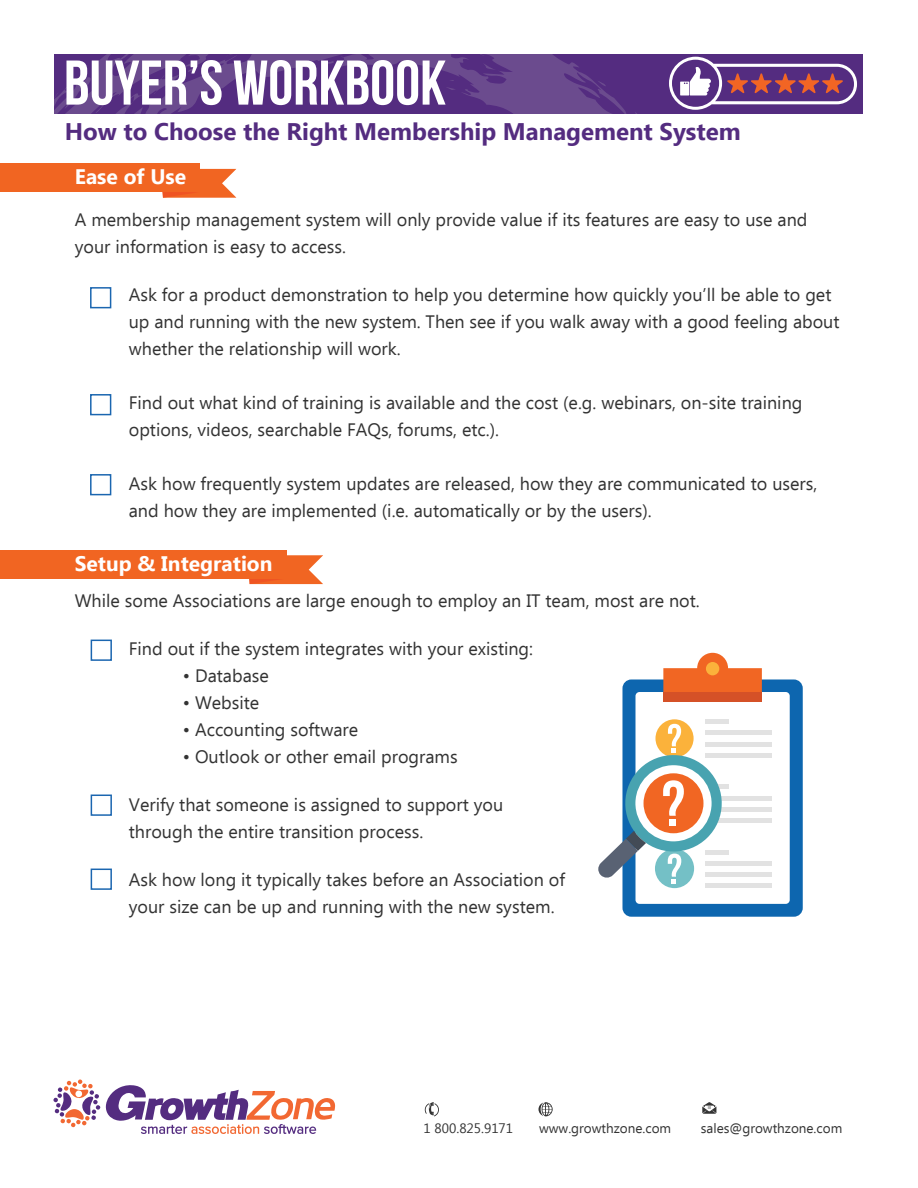
<style>
.page{position:relative;width:918px;height:1188px;background:#fff}
.page>*{position:absolute;margin:0;border:0;box-sizing:border-box;transform-origin:0 0}
.t1{font:63px "Bebas Neue";color:#fff}
.t2{font:700 24px "Ebrima";color:#542c80}
.t3{font:700 21px "Ebrima";color:#fff}
.t4{font:18px/27px "Ebrima";color:#333}
.t5{font:13.5px "Ebrima";color:#333}
</style>
<div class="page">
<div style="left:55px;top:54px;width:808px;height:60px;background:#542c80"></div>
<svg style="left:425px;top:1102px;width:14px;height:14px"></svg>
<svg style="left:539px;top:1102px;width:14px;height:14px"></svg>
<svg style="left:702px;top:1102px;width:14px;height:12px"></svg>
<svg style="left:669px;top:57px;width:188px;height:53px"></svg>
<svg style="left:54px;top:54px;width:582px;height:59px"></svg>
<svg style="left:54px;top:1079px;width:281px;height:55px"></svg>
<svg style="left:249px;top:554px;width:74px;height:31px"></svg>
<div style="left:0;top:550px;width:286px;height:29px;background:#f16522"></div>
<svg style="left:162px;top:168px;width:75px;height:30px"></svg>
<div style="left:0;top:164px;width:200px;height:28px;background:#f16522"></div>
<div style="left:90px;top:287px;width:21px;height:21px;border:2px solid #1b66b0"></div>
<div style="left:90px;top:394px;width:21px;height:21px;border:2px solid #1b66b0"></div>
<div style="left:90px;top:474px;width:21px;height:21px;border:2px solid #1b66b0"></div>
<div style="left:91px;top:640px;width:21px;height:21px;border:2px solid #1b66b0"></div>
<div style="left:91px;top:795px;width:21px;height:21px;border:2px solid #1b66b0"></div>
<div style="left:91px;top:869px;width:21px;height:21px;border:2px solid #1b66b0"></div>
<svg style="left:598px;top:653px;width:205px;height:264px"></svg>
<div style="left:669px;top:819px;width:7px;height:7px;background:#fff"></div>
<h1 class="t1" style="left:64px;top:48px;width:384px">BUYER’S WORKBOOK</h1>
<h2 class="t2" style="left:65px;top:114px;width:678px">How to Choose the Right Membership Management System</h2>
<p class="t3" style="left:75px;top:161px;width:113px">Ease of Use</p>
<p class="t4" style="left:75px;top:207px;width:734px">A membership management system will only provide value if its features are easy to use and your information is easy to access.</p>
<p class="t4" style="left:129px;top:282px;width:712px">Ask for a product demonstration to help you determine how quickly you’ll be able to get up and running with the new system. Then see if you walk away with a good feeling about whether the relationship will work.</p>
<p class="t4" style="left:129px;top:390px;width:675px">Find out what kind of training is available and the cost (e.g. webinars, on-site training options, videos, searchable FAQs, forums, etc.).</p>
<p class="t4" style="left:129px;top:471px;width:690px">Ask how frequently system updates are released, how they are communicated to users, and how they are implemented (i.e. automatically or by the users).</p>
<p class="t3" style="left:75px;top:548px;width:199px">Setup &amp; Integration</p>
<p class="t4" style="left:75px;top:588px;width:626px">While some Associations are large enough to employ an IT team, most are not.</p>
<p class="t4" style="left:129px;top:636px;width:406px">Find out if the system integrates with your existing:</p>
<p class="t4" style="left:183px;top:663px;width:88px">• Database</p>
<p class="t4" style="left:183px;top:690px;width:78px">• Website</p>
<p class="t4" style="left:183px;top:717px;width:177px">• Accounting software</p>
<p class="t4" style="left:183px;top:744px;width:276px">• Outlook or other email programs</p>
<p class="t4" style="left:129px;top:792px;width:376px">Verify that someone is assigned to support you through the entire transition process.</p>
<p class="t4" style="left:129px;top:867px;width:438px">Ask how long it typically takes before an Association of your size can be up and running with the new system.</p>
<p class="t5" style="left:424px;top:1119px;width:91px">1 800.825.9171</p>
<p class="t5" style="left:539px;top:1119px;width:134px">www.growthzone.com</p>
<p class="t5" style="left:701px;top:1119px;width:143px">sales@growthzone.com</p>
</div>
